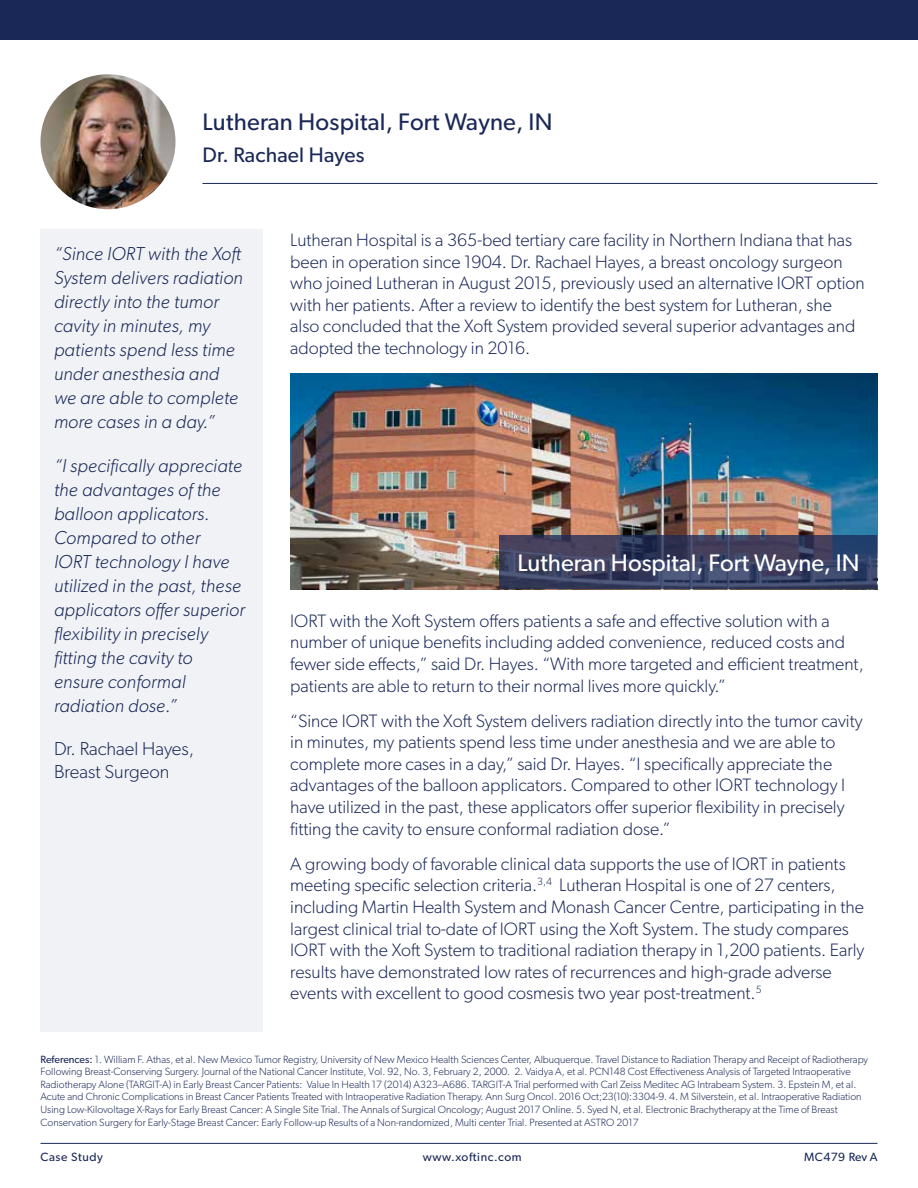
<style>
.page{position:relative;width:918px;height:1188px;background:#fff}
.page>*{position:absolute;margin:0;border:0;box-sizing:border-box;transform-origin:0 0}
.t1{font:24px "Gibson";letter-spacing:.01em;color:#1a2857}
.t2{font:24px "Gibson";color:#fff}
.t3{font:21px "Gibson";letter-spacing:.01em;color:#1a2857}
.t4{font:italic 300 18.75px/24px "Gibson";letter-spacing:.01em;color:#1a2857}
.t5{font:300 18.75px/22.5px "Gibson";color:#1a2857}
.t6{font:300 18px/21.6px "Gibson";color:#1a2857}
.t7{font:12px "Gibson";letter-spacing:.05em;color:#1a2857}
.t8{font:12px "Gibson";letter-spacing:.025em;color:#1a2857}
.t9{font:300 10.5px/12.6px "Gibson";color:#1a2857}
.s1{font-weight:400}
</style>
<div class="page">
<hr style="left:40px;top:1143px;width:838px;height:1px;background:#1a2857">
<div style="left:0;top:0;width:918px;height:40px;background:#1a2857"></div>
<img style="left:40px;top:74px;width:136px;height:135px;border-radius:68px">
<hr style="left:202px;top:183px;width:676px;height:1px;background:#1a2857">
<img style="left:290px;top:374px;width:588px;height:216px">
<svg style="left:500px;top:536px;width:378px;height:54px;background:#3c4161"></svg>
<div style="left:40px;top:230px;width:223px;height:802px;background:#f0f2f5"></div>
<h1 class="t1" style="left:202px;top:108px;width:351px">Lutheran Hospital, Fort Wayne, IN</h1>
<p class="t3" style="left:202px;top:142px;width:164px">Dr. Rachael Hayes</p>
<p class="t4" style="left:54px;top:242px;width:190px">“Since IORT with the Xoft<br>System delivers radiation directly into the tumor cavity in minutes, my patients spend less time under anesthesia and we are able to complete more cases in a day.”</p>
<p class="t4" style="left:54px;top:454px;width:193px">“I specifically appreciate the advantages of the balloon applicators.<br>Compared to other<br>IORT technology I have utilized in the past, these applicators offer superior flexibility in precisely fitting the cavity to ensure conformal radiation dose.”</p>
<p class="t5" style="left:54px;top:737px;width:142px">Dr. Rachael Hayes,<br>Breast Surgeon</p>
<p class="t6" style="left:290px;top:229px;width:576px">Lutheran Hospital is a 365-bed tertiary care facility in Northern Indiana that has been in operation since 1904. Dr. Rachael Hayes, a breast oncology surgeon who joined Lutheran in August 2015, previously used an alternative IORT option with her patients. After a review to identify the best system for Lutheran, she also concluded that the Xoft System provided several superior advantages and adopted the technology in 2016.</p>
<h1 class="t2" style="left:517px;top:548px;width:344px">Lutheran Hospital, Fort Wayne, IN</h1>
<p class="t6" style="left:290px;top:609px;width:575px">IORT with the Xoft System offers patients a safe and effective solution with a number of unique benefits including added convenience, reduced costs and fewer side effects,” said Dr. Hayes. “With more targeted and efficient treatment, patients are able to return to their normal lives more quickly.”</p>
<p class="t6" style="left:290px;top:709px;width:574px">“Since IORT with the Xoft System delivers radiation directly into the tumor cavity in minutes, my patients spend less time under anesthesia and we are able to complete more cases in a day,” said Dr. Hayes. “I specifically appreciate the advantages of the balloon applicators. Compared to other IORT technology I have utilized in the past, these applicators offer superior flexibility in precisely fitting the cavity to ensure conformal radiation dose.”</p>
<p class="t6" style="left:290px;top:852px;width:576px">A growing body of favorable clinical data supports the use of IORT in patients meeting specific selection criteria.<sup>3,4</sup> Lutheran Hospital is one of 27 centers, including Martin Health System and Monash Cancer Centre, participating in the largest clinical trial to-date of IORT using the Xoft System. The study compares IORT with the Xoft System to traditional radiation therapy in 1,200 patients. Early results have demonstrated low rates of recurrences and high-grade adverse events with excellent to good cosmesis two year post-treatment.<sup>5</sup></p>
<p class="t9" style="left:40px;top:1053px;width:829px"><span class="s1">References:</span> 1. William F. Athas, et al. New Mexico Tumor Registry, University of New Mexico Health Sciences Center, Albuquerque. Travel Distance to Radiation Therapy and Receipt of Radiotherapy Following Breast-Conserving Surgery. Journal of the National Cancer Institute, Vol. 92, No. 3, February 2, 2000. 2. Vaidya A, et al. PCN148 Cost Effectiveness Analysis of Targeted Intraoperative Radiotherapy Alone (TARGIT-A) in Early Breast Cancer Patients: Value In Health 17 (2014) A323–A686. TARGIT-A Trial performed with Carl Zeiss Meditec AG Intrabeam System. 3. Epstein M, et al.<br>Acute and Chronic Complications in Breast Cancer Patients Treated with Intraoperative Radiation Therapy. Ann Surg Oncol. 2016 Oct;23(10):3304-9. 4. M Silverstein, et al. Intraoperative Radiation Using Low-Kilovoltage X-Rays for Early Breast Cancer: A Single Site Trial. The Annals of Surgical Oncology; August 2017 Online. 5. Syed N, et al. Electronic Brachytherapy at the Time of Breast Conservation Surgery for Early-Stage Breast Cancer: Early Follow-up Results of a Non-randomized, Multi center Trial. Presented at ASTRO 2017</p>
<p class="t7" style="left:40px;top:1150px;width:64px">Case Study</p>
<p class="t7" style="left:423px;top:1150px;width:100px">www.xoftinc.com</p>
<p class="t8" style="left:804px;top:1150px;width:75px">MC479 Rev A</p>
</div>
